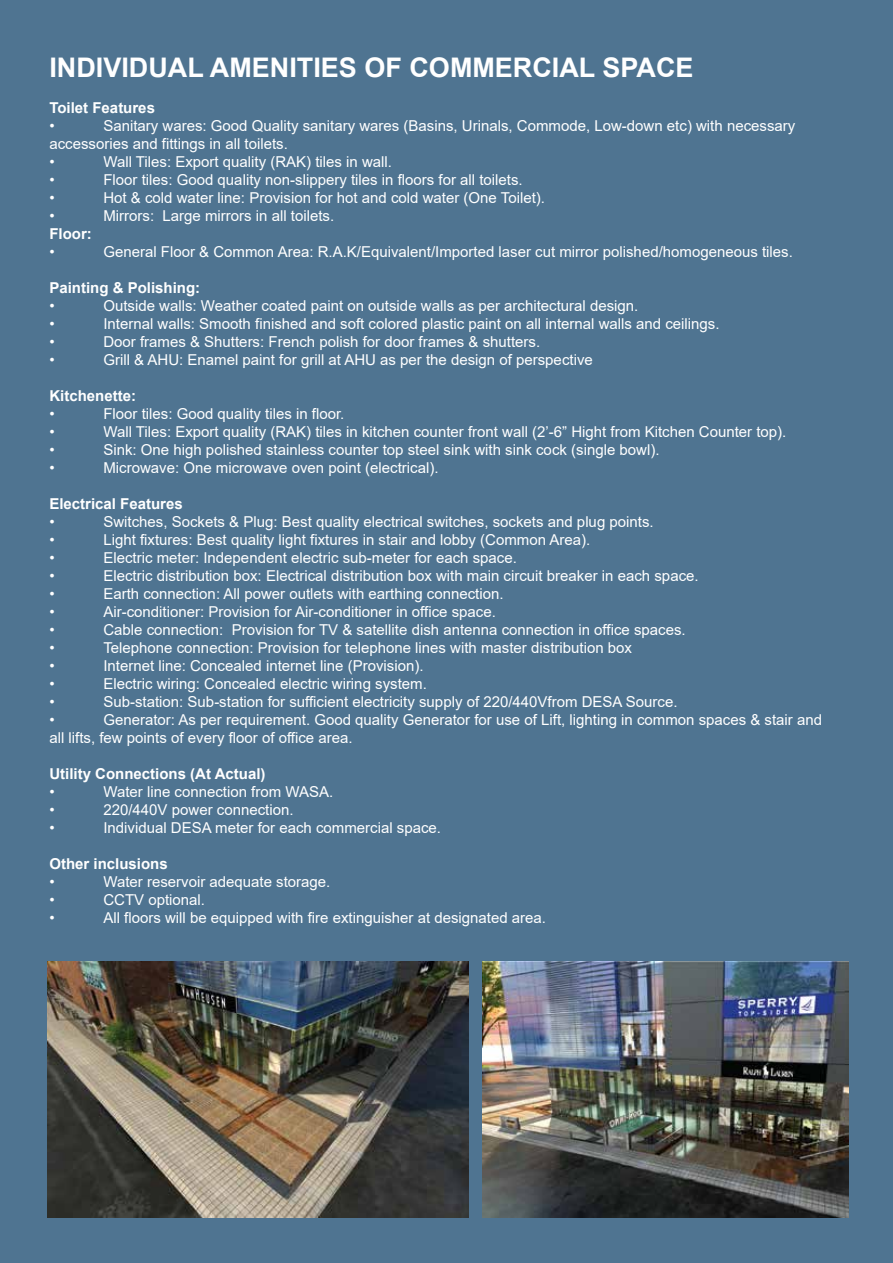
<style>
.page{position:relative;width:893px;height:1263px;background:#4f7491}
.page>*{position:absolute;margin:0;border:0;box-sizing:border-box;transform-origin:0 0}
.t1{font:700 27px "Arial";color:#fff}
.t2{font:15px/18px "Arial";color:#fff}
.t3{font:700 15px "Arial";color:#fff}
</style>
<div class="page">
<img style="left:47px;top:962px;width:422px;height:255px">
<img style="left:482px;top:962px;width:367px;height:255px">
<h1 class="t1" style="left:49px;top:49px;width:646px">INDIVIDUAL AMENITIES OF COMMERCIAL SPACE</h1>
<p class="t3" style="left:49px;top:97px;width:107px">Toilet Features</p>
<p class="t2" style="left:49px;top:117px;width:7px">•</p>
<p class="t2" style="left:49px;top:117px;width:747px;text-indent:54px">Sanitary wares: Good Quality sanitary wares (Basins, Urinals, Commode, Low-down etc) with necessary accessories and fittings in all toilets.<br>•</p>
<p class="t2" style="left:103px;top:153px;width:290px">Wall Tiles: Export quality (RAK) tiles in wall.</p>
<p class="t2" style="left:49px;top:171px;width:7px">•</p>
<p class="t2" style="left:103px;top:171px;width:421px">Floor tiles: Good quality non-slippery tiles in floors for all toilets.</p>
<p class="t2" style="left:49px;top:189px;width:7px">•</p>
<p class="t2" style="left:103px;top:189px;width:443px">Hot &amp; cold water line: Provision for hot and cold water (One Toilet).</p>
<p class="t2" style="left:49px;top:207px;width:7px">•</p>
<p class="t2" style="left:103px;top:207px;width:232px">Mirrors: Large mirrors in all toilets.</p>
<p class="t3" style="left:49px;top:223px;width:44px">Floor:</p>
<p class="t2" style="left:49px;top:243px;width:7px">•</p>
<p class="t2" style="left:103px;top:243px;width:691px">General Floor &amp; Common Area: R.A.K/Equivalent/Imported laser cut mirror polished/homogeneous tiles.</p>
<p class="t3" style="left:49px;top:277px;width:152px">Painting &amp; Polishing:</p>
<p class="t2" style="left:49px;top:297px;width:7px">•</p>
<p class="t2" style="left:103px;top:297px;width:536px">Outside walls: Weather coated paint on outside walls as per architectural design.</p>
<p class="t2" style="left:49px;top:315px;width:7px">•</p>
<p class="t2" style="left:103px;top:315px;width:618px">Internal walls: Smooth finished and soft colored plastic paint on all internal walls and ceilings.</p>
<p class="t2" style="left:49px;top:333px;width:7px">•</p>
<p class="t2" style="left:103px;top:333px;width:438px">Door frames &amp; Shutters: French polish for door frames &amp; shutters.</p>
<p class="t2" style="left:49px;top:351px;width:7px">•</p>
<p class="t2" style="left:103px;top:351px;width:491px">Grill &amp; AHU: Enamel paint for grill at AHU as per the design of perspective</p>
<p class="t3" style="left:49px;top:385px;width:88px">Kitchenette:</p>
<p class="t2" style="left:49px;top:405px;width:7px">•</p>
<p class="t2" style="left:103px;top:405px;width:242px">Floor tiles: Good quality tiles in floor.</p>
<p class="t2" style="left:49px;top:423px;width:7px">•</p>
<p class="t2" style="left:103px;top:423px;width:684px">Wall Tiles: Export quality (RAK) tiles in kitchen counter front wall (2’-6” Hight from Kitchen Counter top).</p>
<p class="t2" style="left:49px;top:441px;width:7px">•</p>
<p class="t2" style="left:103px;top:441px;width:558px">Sink: One high polished stainless counter top steel sink with sink cock (single bowl).</p>
<p class="t2" style="left:49px;top:459px;width:7px">•</p>
<p class="t2" style="left:103px;top:459px;width:337px">Microwave: One microwave oven point (electrical).</p>
<p class="t3" style="left:49px;top:493px;width:135px">Electrical Features</p>
<p class="t2" style="left:49px;top:513px;width:7px">•</p>
<p class="t2" style="left:103px;top:513px;width:552px">Switches, Sockets &amp; Plug: Best quality electrical switches, sockets and plug points.</p>
<p class="t2" style="left:49px;top:531px;width:7px">•</p>
<p class="t2" style="left:103px;top:531px;width:488px">Light fixtures: Best quality light fixtures in stair and lobby (Common Area).</p>
<p class="t2" style="left:49px;top:549px;width:7px">•</p>
<p class="t2" style="left:103px;top:549px;width:415px">Electric meter: Independent electric sub-meter for each space.</p>
<p class="t2" style="left:49px;top:567px;width:7px">•</p>
<p class="t2" style="left:103px;top:567px;width:597px">Electric distribution box: Electrical distribution box with main circuit breaker in each space.</p>
<p class="t2" style="left:49px;top:585px;width:7px">•</p>
<p class="t2" style="left:103px;top:585px;width:402px">Earth connection: All power outlets with earthing connection.</p>
<p class="t2" style="left:49px;top:603px;width:7px">•</p>
<p class="t2" style="left:103px;top:603px;width:394px">Air-conditioner: Provision for Air-conditioner in office space.</p>
<p class="t2" style="left:49px;top:621px;width:7px">•</p>
<p class="t2" style="left:103px;top:621px;width:584px">Cable connection: Provision for TV &amp; satellite dish antenna connection in office spaces.</p>
<p class="t2" style="left:49px;top:639px;width:7px">•</p>
<p class="t2" style="left:103px;top:639px;width:530px">Telephone connection: Provision for telephone lines with master distribution box</p>
<p class="t2" style="left:49px;top:657px;width:7px">•</p>
<p class="t2" style="left:103px;top:657px;width:322px">Internet line: Concealed internet line (Provision).</p>
<p class="t2" style="left:49px;top:675px;width:7px">•</p>
<p class="t2" style="left:103px;top:675px;width:325px">Electric wiring: Concealed electric wiring system.</p>
<p class="t2" style="left:49px;top:693px;width:7px">•</p>
<p class="t2" style="left:103px;top:693px;width:576px">Sub-station: Sub-station for sufficient electricity supply of 220/440Vfrom DESA Source.</p>
<p class="t2" style="left:49px;top:711px;width:7px">•</p>
<p class="t2" style="left:49px;top:711px;width:774px;text-indent:54px">Generator: As per requirement. Good quality Generator for use of Lift, lighting in common spaces &amp; stair and all lifts, few points of every floor of office area.</p>
<p class="t3" style="left:49px;top:763px;width:218px">Utility Connections (At Actual)</p>
<p class="t2" style="left:49px;top:783px;width:7px">•</p>
<p class="t2" style="left:103px;top:783px;width:231px">Water line connection from WASA.</p>
<p class="t2" style="left:49px;top:801px;width:7px">•</p>
<p class="t2" style="left:103px;top:801px;width:192px">220/440V power connection.</p>
<p class="t2" style="left:49px;top:819px;width:7px">•</p>
<p class="t2" style="left:103px;top:819px;width:339px">Individual DESA meter for each commercial space.</p>
<p class="t3" style="left:49px;top:853px;width:120px">Other inclusions</p>
<p class="t2" style="left:49px;top:873px;width:7px">•</p>
<p class="t2" style="left:103px;top:873px;width:229px">Water reservoir adequate storage.</p>
<p class="t2" style="left:49px;top:891px;width:7px">•</p>
<p class="t2" style="left:103px;top:891px;width:103px">CCTV optional.</p>
<p class="t2" style="left:49px;top:909px;width:7px">•</p>
<p class="t2" style="left:103px;top:909px;width:444px">All floors will be equipped with fire extinguisher at designated area.</p>
</div>
